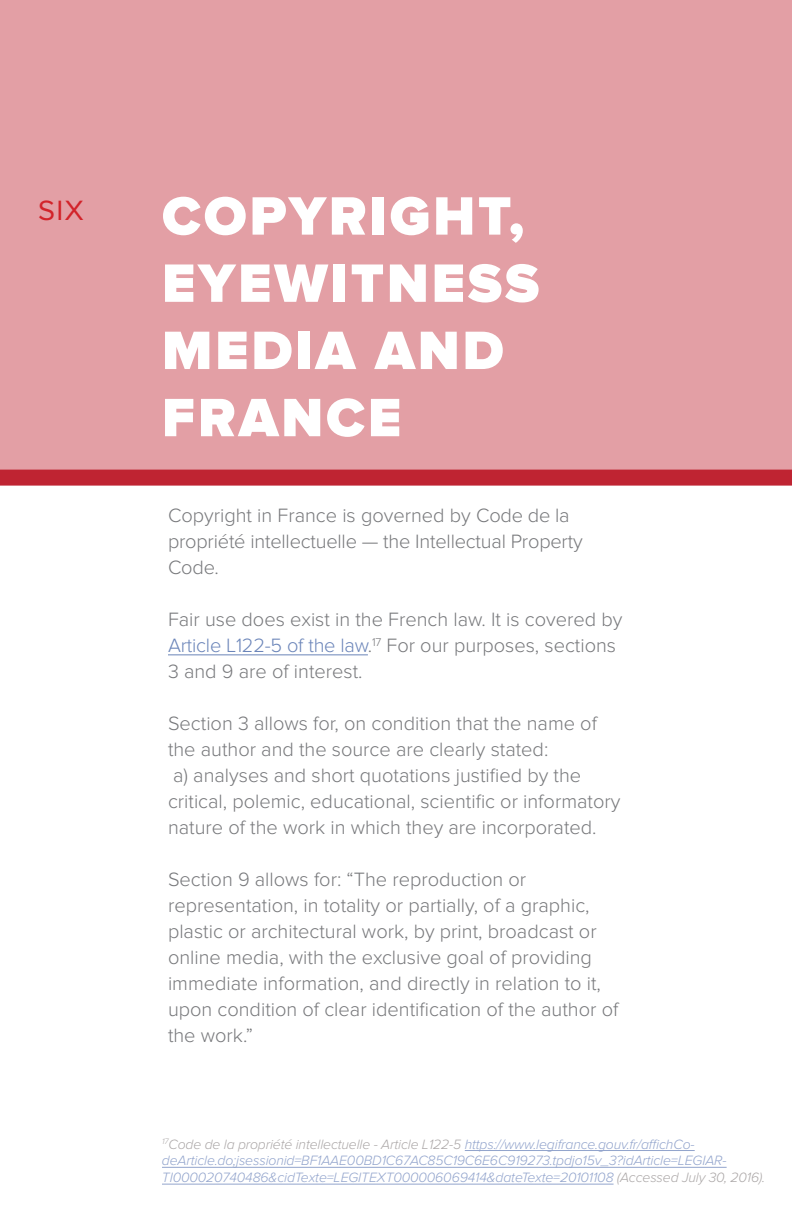
<style>
.page{position:relative;width:792px;height:1224px;background:#fff}
.page>*{position:absolute;margin:0;border:0;box-sizing:border-box;transform-origin:0 0}
.t1{font:900 56px/67.2px "Proxima Nova";letter-spacing:.05em;color:#fff}
.t2{font:29px "Proxima Nova";color:#d2232a}
.t3{font:300 20px/26px "Proxima Nova";color:#77787b}
.t4{font:italic 300 14px/16.8px "Proxima Nova";letter-spacing:-.01em;color:#92a4cc}
.s1{color:#6b85b9}
.s2{color:#aba7a7}
</style>
<div class="page">
<div style="left:0;top:0;width:792px;height:470px;background:#e39fa5"></div>
<div style="left:0;top:470px;width:792px;height:16px;background:#bf2432"></div>
<hr style="left:168px;top:655px;width:200px;height:1px;background:#6b85b9">
<hr style="left:465px;top:1150px;width:230px;height:1px;background:#92a4cc">
<hr style="left:162px;top:1167px;width:565px;height:1px;background:#92a4cc">
<hr style="left:162px;top:1184px;width:452px;height:1px;background:#92a4cc">
<h2 class="t2" style="left:38px;top:194px;width:47px">SIX</h2>
<h1 class="t1" style="left:162px;top:184px;width:379px">COPYRIGHT,<br>EYEWITNESS<br>MEDIA AND<br>FRANCE</h1>
<p class="t3" style="left:168px;top:503px;width:416px">Copyright in France is governed by Code de la propriété intellectuelle — the Intellectual Property<br>Code.</p>
<p class="t3" style="left:168px;top:607px;width:456px">Fair use does exist in the French law. It is covered by<br><span class="s1">Article L122-5 of the law</span>.<sup>17</sup> For our purposes, sections<br>3 and 9 are of interest.</p>
<p class="t3" style="left:168px;top:711px;width:454px">Section 3 allows for, on condition that the name of the author and the source are clearly stated:<br>a) analyses and short quotations justified by the critical, polemic, educational, scientific or informatory nature of the work in which they are incorporated.</p>
<p class="t3" style="left:168px;top:867px;width:452px">Section 9 allows for: “The reproduction or representation, in totality or partially, of a graphic, plastic or architectural work, by print, broadcast or online media, with the exclusive goal of providing immediate information, and directly in relation to it, upon condition of clear identification of the author of the work.”</p>
<p class="t4" style="left:162px;top:1136px;width:605px"><sup>17</sup><span class="s2">Code de la propriété intellectuelle - Article L122-5</span> https://www.legifrance.gouv.fr/affichCo&shy;deArticle.do;jsessionid=BF1AAE00BD1C67AC85C19C6E6C919273.tpdjo15v_3?idArticle=LEGIAR-<br>TI000020740486&amp;cidTexte=LEGITEXT000006069414&amp;dateTexte=20101108 <span class="s2">(Accessed July 30, 2016).</span></p>
</div>
